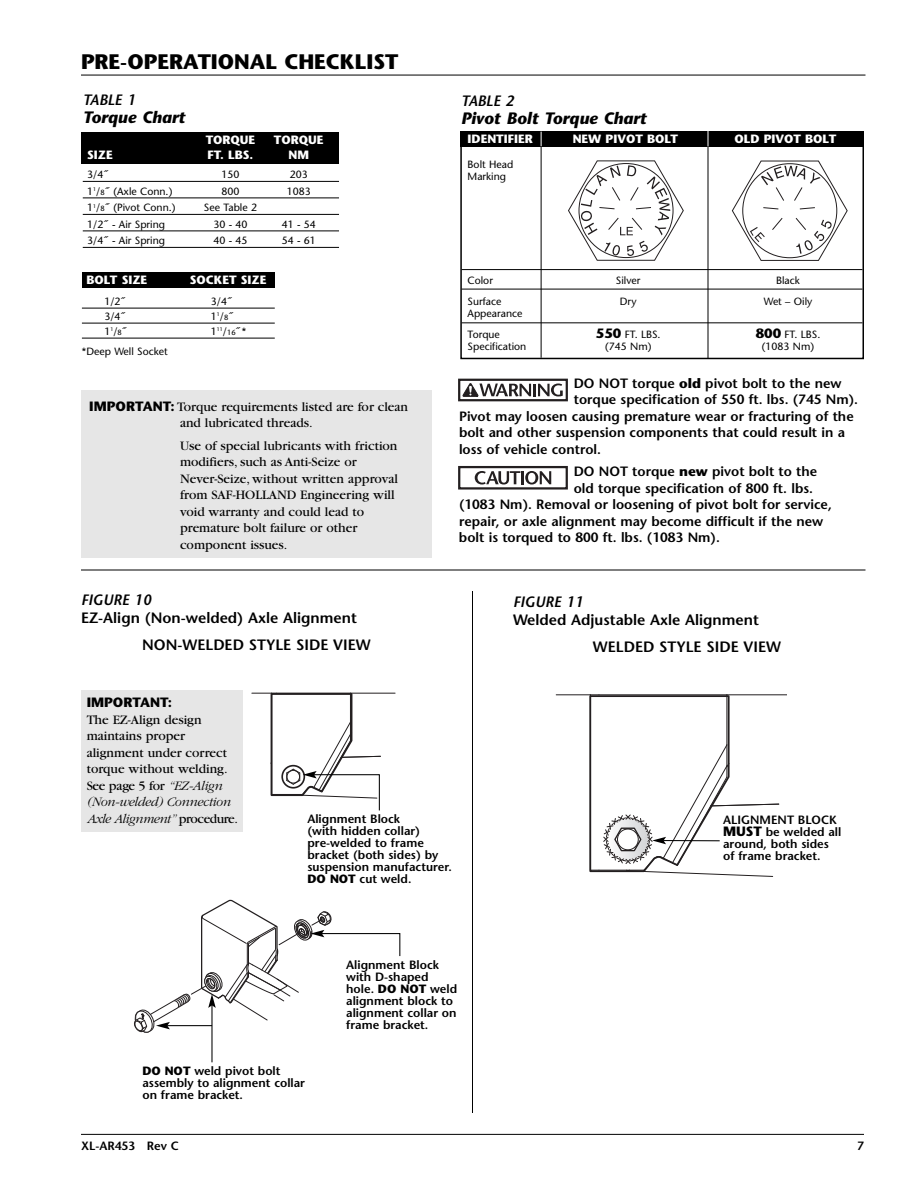
<style>
.page{position:relative;width:918px;height:1188px;background:#fff}
.page>*{position:absolute;margin:0;border:0;box-sizing:border-box;transform-origin:0 0}
.t1{font:700 21px "Stone Sans";color:#000}
.t2{font:italic 700 16.5px "Stone Sans";color:#000}
.t3{font:600 15px/27px "Stone Sans";color:#000}
.t4{font:italic 600 15px "Stone Sans";color:#000}
.t5{font:13.5px/16.5px "Garamond";color:#000}
.t6{font:600 13.5px "Stone Sans";color:#000}
.t7{font:700 13.5px "Stone Sans";color:#000}
.t8{font:600 12px/12px "Stone Sans";color:#000}
.t9{font:700 12px "Stone Sans";color:#fff}
.t10{font:10.5px/21px "Stone Sans";color:#000;text-align:center}
.s1{font-size:7.5px}
.s2{font-family:"Stone Sans";font-weight:700}
.s3{font-weight:700;font-size:13.5px}
.s4{font-weight:700}
.s5{font-weight:300;font-style:italic}
</style>
<div class="page">
<hr style="left:81px;top:1134px;width:783px;height:1px;background:#000">
<div style="left:82px;top:690px;width:161px;height:142px;background:#e6e6e6"></div>
<div style="left:81px;top:391px;width:351px;height:167px;background:#e6e6e6"></div>
<div style="left:82px;top:272px;width:192px;height:16px;background:#000"></div>
<div style="left:82px;top:132px;width:257px;height:32px;background:#000"></div>
<hr style="left:81px;top:75px;width:785px;height:1px;background:#000">
<hr style="left:350px;top:693px;width:45px;height:1px;background:#231f20">
<hr style="left:727px;top:694px;width:59px;height:1px;background:#231f20">
<hr style="left:556px;top:694px;width:34px;height:1px;background:#231f20">
<div style="left:460px;top:134px;width:404px;height:225px;border:2px solid #000"></div>
<div style="left:460px;top:131px;width:404px;height:16px;background:#000"></div>
<hr style="left:462px;top:269px;width:400px;height:1px;background:#000">
<hr style="left:462px;top:289px;width:400px;height:1px;background:#000">
<hr style="left:462px;top:322px;width:400px;height:1px;background:#000">
<hr style="left:541px;top:132px;width:1px;height:226px;background:#000">
<hr style="left:708px;top:131px;width:1px;height:228px;background:#000">
<svg style="left:541px;top:132px;width:1px;height:14px"></svg>
<svg style="left:588px;top:694px;width:192px;height:183px"></svg>
<hr style="left:83px;top:181px;width:256px;height:1px;background:#000">
<hr style="left:83px;top:198px;width:256px;height:1px;background:#000">
<hr style="left:83px;top:214px;width:256px;height:1px;background:#000">
<hr style="left:83px;top:231px;width:256px;height:1px;background:#000">
<hr style="left:83px;top:247px;width:256px;height:1px;background:#000">
<hr style="left:82px;top:308px;width:193px;height:1px;background:#000">
<hr style="left:82px;top:323px;width:193px;height:1px;background:#000">
<hr style="left:82px;top:338px;width:193px;height:1px;background:#000">
<svg style="left:568px;top:160px;width:116px;height:101px"></svg>
<svg style="left:732px;top:161px;width:116px;height:100px"></svg>
<svg style="left:708px;top:131px;width:1px;height:15px"></svg>
<div style="left:458px;top:378px;width:114px;height:28px;background:linear-gradient(to right,#fff,#fff)"></div>
<div style="left:459px;top:380px;width:108px;height:20px;background:#fff"></div>
<div style="left:458px;top:379px;width:110px;height:22px;border:2px solid #231f20"></div>
<svg style="left:463px;top:383px;width:100px;height:14px"></svg>
<div style="left:458px;top:466px;width:110px;height:24px;border:2px solid #231f20"></div>
<svg style="left:475px;top:471px;width:76px;height:14px"></svg>
<hr style="left:81px;top:570px;width:785px;height:1px;background:#000">
<hr style="left:472px;top:591px;width:1px;height:522px;background:#000">
<svg style="left:252px;top:693px;width:129px;height:118px"></svg>
<hr style="left:211px;top:1005px;width:2px;height:57px;background:#000">
<svg style="left:134px;top:900px;width:267px;height:135px"></svg>
<h1 class="t1" style="left:81px;top:54px;width:319px">PRE-OPERATIONAL CHECKLIST</h1>
<p class="t4" style="left:83px;top:94px;width:54px">TABLE 1</p>
<p class="t2" style="left:83px;top:111px;width:104px">Torque Chart</p>
<p class="t9" style="left:206px;top:135px;width:51px">TORQUE</p>
<p class="t9" style="left:274px;top:135px;width:51px">TORQUE</p>
<p class="t9" style="left:87px;top:150px;width:27px">SIZE</p>
<p class="t9" style="left:208px;top:150px;width:47px">FT. LBS.</p>
<p class="t9" style="left:289px;top:150px;width:22px">NM</p>
<p class="t10" style="left:87px;top:165px;width:23px">3/4˝</p>
<p class="t10" style="left:221px;top:165px;width:20px">150</p>
<p class="t10" style="left:290px;top:165px;width:20px">203</p>
<p class="t10" style="left:87px;top:182px;width:87px">1<sup>1</sup>/<span class="s1">8</span>˝ (Axle Conn.)</p>
<p class="t10" style="left:221px;top:182px;width:20px">800</p>
<p class="t10" style="left:287px;top:182px;width:26px">1083</p>
<p class="t10" style="left:87px;top:198px;width:90px">1<sup>1</sup>/<span class="s1">8</span>˝ (Pivot Conn.)</p>
<p class="t10" style="left:204px;top:198px;width:55px">See Table 2</p>
<p class="t10" style="left:87px;top:215px;width:79px">1/2˝ - Air Spring</p>
<p class="t10" style="left:213px;top:215px;width:36px">30 - 40</p>
<p class="t10" style="left:282px;top:215px;width:36px">41 - 54</p>
<p class="t10" style="left:87px;top:231px;width:79px">3/4˝ - Air Spring</p>
<p class="t10" style="left:213px;top:231px;width:36px">40 - 45</p>
<p class="t10" style="left:282px;top:231px;width:36px">54 - 61</p>
<p class="t9" style="left:86px;top:275px;width:62px">BOLT SIZE</p>
<p class="t9" style="left:190px;top:275px;width:78px">SOCKET SIZE</p>
<p class="t10" style="left:104px;top:292px;width:23px">1/2˝</p>
<p class="t10" style="left:211px;top:292px;width:23px">3/4˝</p>
<p class="t10" style="left:104px;top:307px;width:23px">3/4˝</p>
<p class="t10" style="left:211px;top:307px;width:24px">1<sup>1</sup>/<span class="s1">8</span>˝</p>
<p class="t10" style="left:104px;top:322px;width:24px">1<sup>1</sup>/<span class="s1">8</span>˝</p>
<p class="t10" style="left:211px;top:322px;width:37px">1<sup>11</sup>/<span class="s1">16</span>˝*</p>
<p class="t10" style="left:82px;top:342px;width:87px">*Deep Well Socket</p>
<p class="t5" style="left:89px;top:399px;width:320px;text-align:center"><span class="s2">IMPORTANT:</span> Torque requirements listed are for clean and lubricated threads.</p>
<p class="t5" style="left:180px;top:438px;width:219px">Use of special lubricants with friction modifiers, such as Anti-Seize or<br>Never-Seize, without written approval from SAF-HOLLAND Engineering will void warranty and could lead to premature bolt failure or other component issues.</p>
<p class="t4" style="left:81px;top:594px;width:72px">FIGURE 10</p>
<p class="t3" style="left:142px;top:606px;width:230px;text-indent:-61px">EZ-Align (Non-welded) Axle Alignment<br>NON-WELDED STYLE SIDE VIEW</p>
<p class="t4" style="left:461px;top:95px;width:54px">TABLE 2</p>
<p class="t2" style="left:461px;top:111px;width:187px">Pivot Bolt Torque Chart</p>
<p class="t9" style="left:468px;top:134px;width:67px">IDENTIFIER</p>
<p class="t9" style="left:573px;top:134px;width:107px">NEW PIVOT BOLT</p>
<p class="t9" style="left:734px;top:135px;width:103px">OLD PIVOT BOLT</p>
<p class="t10" style="left:468px;top:159px;width:47px;line-height:12px;text-align:left">Bolt Head<br>Marking</p>
<p class="t10" style="left:468px;top:271px;width:35px;text-align:left">Color<br>Surface</p>
<p class="t10" style="left:468px;top:304px;width:56px;text-align:left">Appearance<br>Torque</p>
<p class="t10" style="left:468px;top:337px;width:60px">Specification</p>
<p class="t10" style="left:616px;top:271px;width:26px">Silver<br>Dry</p>
<p class="t10" style="left:596px;top:329px;width:66px;line-height:12px"><span class="s3">550</span> FT. LBS. (745 Nm)</p>
<p class="t10" style="left:764px;top:271px;width:50px">Black<br>Wet – Oily</p>
<p class="t10" style="left:756px;top:329px;width:66px;line-height:12px"><span class="s3">800</span> FT. LBS. (1083 Nm)</p>
<p class="t6" style="left:574px;top:378px;width:269px">DO NOT torque <span class="s4">old</span> pivot bolt to the new</p>
<p class="t6" style="left:574px;top:395px;width:286px">torque specification of 550 ft. lbs. (745 Nm).</p>
<p class="t6" style="left:459px;top:411px;width:396px">Pivot may loosen causing premature wear or fracturing of the</p>
<p class="t6" style="left:459px;top:428px;width:388px">bolt and other suspension components that could result in a</p>
<p class="t6" style="left:459px;top:444px;width:144px">loss of vehicle control.</p>
<p class="t6" style="left:574px;top:467px;width:245px">DO NOT torque <span class="s4">new</span> pivot bolt to the</p>
<p class="t6" style="left:574px;top:483px;width:241px">old torque specification of 800 ft. lbs.</p>
<p class="t6" style="left:459px;top:500px;width:374px">(1083 Nm). Removal or loosening of pivot bolt for service,</p>
<p class="t6" style="left:459px;top:516px;width:366px">repair, or axle alignment may become difficult if the new</p>
<p class="t6" style="left:459px;top:533px;width:263px">bolt is torqued to 800 ft. lbs. (1083 Nm).</p>
<p class="t4" style="left:513px;top:596px;width:72px">FIGURE 11</p>
<p class="t3" style="left:593px;top:608px;width:190px;text-indent:-80px">Welded Adjustable Axle Alignment<br>WELDED STYLE SIDE VIEW</p>
<p class="t7" style="left:87px;top:697px;width:87px">IMPORTANT:</p>
<p class="t5" style="left:87px;top:712px;width:153px">The EZ-Align design maintains proper alignment under correct torque without welding.<br>See page 5 for <span class="s5">“EZ-Align (Non-welded) Connection<br>Axle Alignment”</span> procedure.</p>
<p class="t8" style="left:307px;top:814px;width:146px">Alignment Block<br>(with hidden collar) pre-welded to frame bracket (both sides) by suspension manufacturer.<br><span class="s4">DO NOT</span> cut weld.</p>
<p class="t8" style="left:723px;top:815px;width:120px">ALIGNMENT BLOCK<br><span class="s3">MUST</span> be welded all around, both sides of frame bracket.</p>
<p class="t8" style="left:142px;top:1067px;width:164px"><span class="s4">DO NOT</span> weld pivot bolt assembly to alignment collar on frame bracket.</p>
<p class="t8" style="left:346px;top:960px;width:113px">Alignment Block with D-shaped hole. <span class="s4">DO NOT</span> weld alignment block to alignment collar on frame bracket.</p>
<p class="t8" style="left:81px;top:1141px;width:99px">XL-AR453 Rev C</p>
<p class="t8" style="left:857px;top:1141px;width:8px">7</p>
</div>
